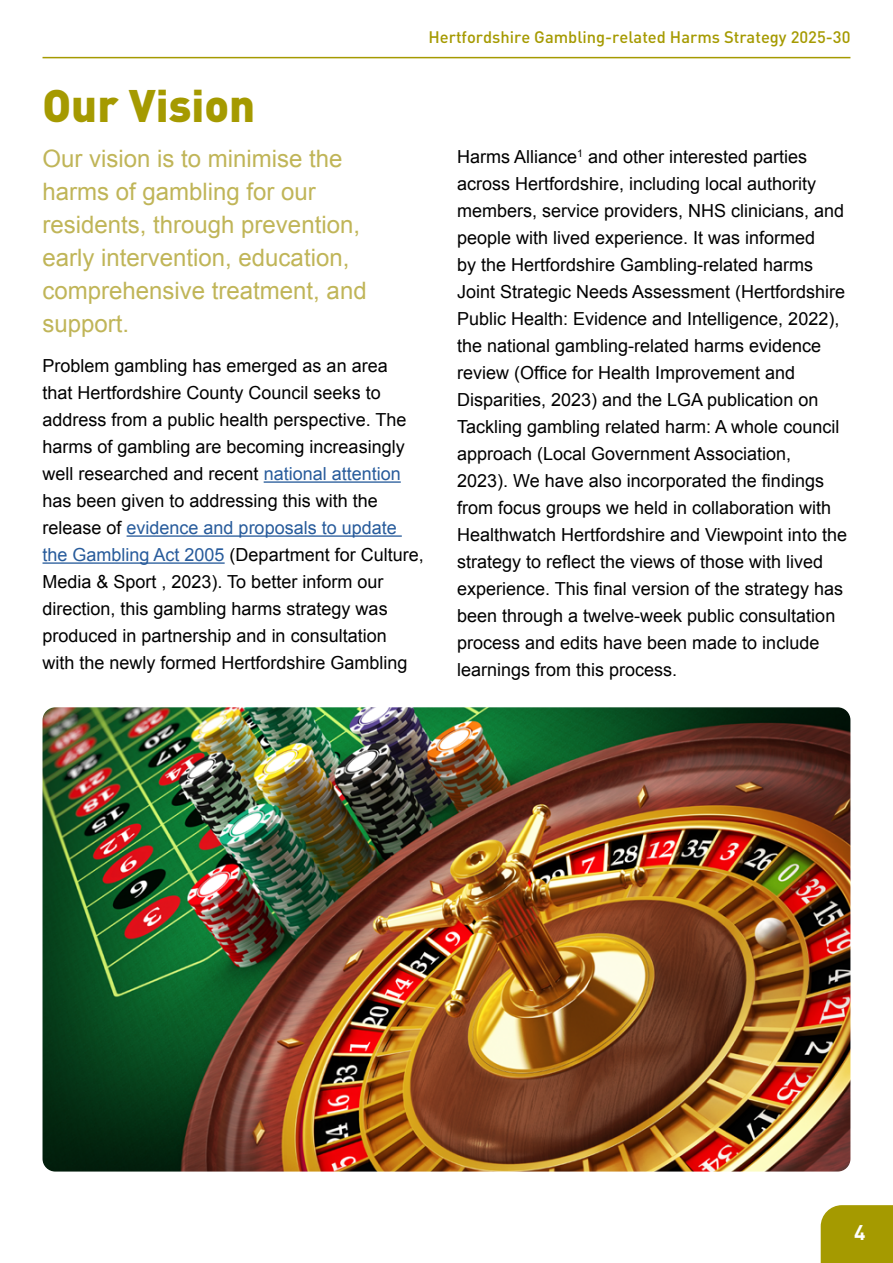
<style>
.page{position:relative;width:893px;height:1263px;background:#fff}
.page>*{position:absolute;margin:0;border:0;box-sizing:border-box;transform-origin:0 0}
.Heading1{font:900 45px "DIN";color:#a59a00}
.t1{font:24px/33px "Arial";color:#c0b558}
.t2{font:700 21px "DIN";color:#fff}
.t3{font:18px/27px "Arial";color:#000}
.t4{font:500 16.5px "DIN";color:#a59a00}
.s1{color:#275b9b}
</style>
<div class="page">
<hr style="left:43px;top:57px;width:807px;height:1px;background:#a59a00">
<div style="left:821px;top:1205px;width:72px;height:58px;background:#a59a00"></div>
<hr style="left:264px;top:481px;width:137px;height:2px;background:#275b9b">
<hr style="left:127px;top:535px;width:275px;height:2px;background:#275b9b">
<hr style="left:43px;top:562px;width:182px;height:2px;background:#275b9b">
<img style="left:43px;top:707px;width:807px;height:464px">
<p class="t4" style="left:428px;top:26px;width:423px">Hertfordshire Gambling-related Harms Strategy 2025-30</p>
<h2 class="Heading1" style="left:43px;top:75px;width:214px">Our Vision</h2>
<h2 class="t1" style="left:43px;top:143px;width:326px">Our vision is to minimise the harms of gambling for our residents, through prevention, early intervention, education, comprehensive treatment, and support.</h2>
<h2 class="t3" style="left:43px;top:352px;width:383px">Problem gambling has emerged as an area<br>that Hertfordshire County Council seeks to address from a public health perspective. The harms of gambling are becoming increasingly well researched and recent <span class="s1">national attention </span>has been given to addressing this with the release of <span class="s1">evidence and proposals to update the Gambling Act 2005</span> (Department for Culture, Media &amp; Sport , 2023). To better inform our direction, this gambling harms strategy was produced in partnership and in consultation<br>with the newly formed Hertfordshire Gambling</h2>
<h2 class="t3" style="left:457px;top:143px;width:391px">Harms Alliance<sup>1</sup> and other interested parties across Hertfordshire, including local authority members, service providers, NHS clinicians, and people with lived experience. It was informed<br>by the Hertfordshire Gambling-related harms Joint Strategic Needs Assessment (Hertfordshire Public Health: Evidence and Intelligence, 2022), the national gambling-related harms evidence review (Office for Health Improvement and Disparities, 2023) and the LGA publication on Tackling gambling related harm: A whole council approach (Local Government Association,<br>2023). We have also incorporated the findings from focus groups we held in collaboration with Healthwatch Hertfordshire and Viewpoint into the strategy to reflect the views of those with lived experience. This final version of the strategy has been through a twelve-week public consultation process and edits have been made to include learnings from this process.</h2>
<p class="t2" style="left:854px;top:1219px;width:13px">4</p>
</div>
